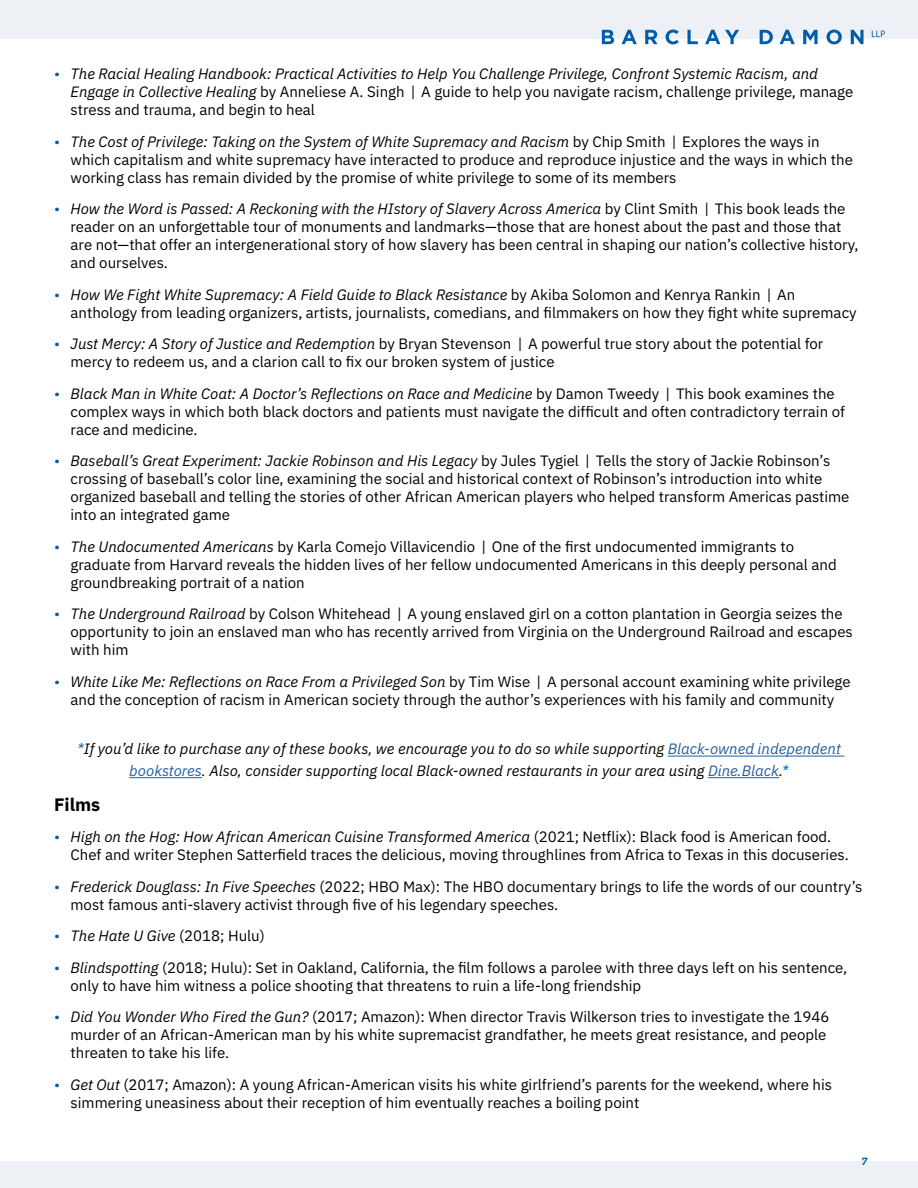
<style>
.page{position:relative;width:918px;height:1188px;background:#fff}
.page>*{position:absolute;margin:0;border:0;box-sizing:border-box;transform-origin:0 0}
.t1{font:700 18px "IBM Plex Sans";color:#000}
.t2{font:15px/18px "IBM Plex Sans";color:#000}
.t3{font:italic 15px/18px "IBM Plex Sans";color:#000}
.t4{font:italic 700 10.5px "IBM Plex Sans";color:#005daa}
.s1{font-style:normal;color:#005daa}
.s2{font-style:normal}
.s3{color:#005daa}
.s4{font-style:italic}
.s5{color:#215e9e}
</style>
<div class="page">
<div style="left:0;top:1162px;width:918px;height:26px;background:#edf0f5"></div>
<div style="left:0;top:0;width:918px;height:38px;background:#edf0f5"></div>
<svg style="left:872px;top:31px;width:13px;height:6px"></svg>
<svg style="left:602px;top:30px;width:12px;height:14px"></svg>
<svg style="left:622px;top:30px;width:15px;height:14px"></svg>
<svg style="left:645px;top:30px;width:13px;height:14px"></svg>
<svg style="left:666px;top:30px;width:13px;height:14px"></svg>
<svg style="left:687px;top:30px;width:11px;height:14px"></svg>
<svg style="left:705px;top:30px;width:34px;height:14px"></svg>
<svg style="left:760px;top:30px;width:13px;height:14px"></svg>
<svg style="left:780px;top:30px;width:15px;height:14px"></svg>
<svg style="left:803px;top:30px;width:15px;height:14px"></svg>
<svg style="left:827px;top:30px;width:15px;height:14px"></svg>
<svg style="left:851px;top:30px;width:13px;height:14px"></svg>
<hr style="left:668px;top:756px;width:176px;height:1px;background:#215e9e">
<hr style="left:129px;top:777px;width:73px;height:1px;background:#215e9e">
<hr style="left:708px;top:777px;width:71px;height:1px;background:#215e9e">
<p class="t3" style="left:71px;top:64px;width:784px;text-indent:-17px"><span class="s1">•</span> The Racial Healing Handbook: Practical Activities to Help You Challenge Privilege, Confront Systemic Racism, and<br>Engage in Collective Healing <span class="s2">by Anneliese A. Singh | A guide to help you navigate racism, challenge privilege, manage stress and trauma, and begin to heal</span></p>
<p class="t2" style="left:71px;top:131px;width:784px;text-indent:-17px"><span class="s3">•</span> <span class="s4">The Cost of Privilege: Taking on the System of White Supremacy and Racism</span> by Chip Smith | Explores the ways in which capitalism and white supremacy have interacted to produce and reproduce injustice and the ways in which the working class has remain divided by the promise of white privilege to some of its members</p>
<p class="t2" style="left:71px;top:199px;width:789px;text-indent:-17px"><span class="s3">•</span> <span class="s4">How the Word is Passed: A Reckoning with the HIstory of Slavery Across America</span> by Clint Smith | This book leads the reader on an unforgettable tour of monuments and landmarks—those that are honest about the past and those that are not—that offer an intergenerational story of how slavery has been central in shaping our nation’s collective history, and ourselves.</p>
<p class="t2" style="left:71px;top:284px;width:788px;text-indent:-17px"><span class="s3">•</span> <span class="s4">How We Fight White Supremacy: A Field Guide to Black Resistance</span> by Akiba Solomon and Kenrya Rankin | An anthology from leading organizers, artists, journalists, comedians, and filmmakers on how they fight white supremacy</p>
<p class="t2" style="left:71px;top:334px;width:754px;text-indent:-17px"><span class="s3">•</span> <span class="s4">Just Mercy: A Story of Justice and Redemption</span> by Bryan Stevenson | A powerful true story about the potential for mercy to redeem us, and a clarion call to fix our broken system of justice</p>
<p class="t2" style="left:71px;top:383px;width:776px;text-indent:-17px"><span class="s3">•</span> <span class="s4">Black Man in White Coat: A Doctor’s Reflections on Race and Medicine</span> by Damon Tweedy | This book examines the complex ways in which both black doctors and patients must navigate the difficult and often contradictory terrain of race and medicine.</p>
<p class="t2" style="left:71px;top:451px;width:781px;text-indent:-17px"><span class="s3">•</span> <span class="s4">Baseball’s Great Experiment: Jackie Robinson and His Legacy</span> by Jules Tygiel | Tells the story of Jackie Robinson’s crossing of baseball’s color line, examining the social and historical context of Robinson’s introduction into white organized baseball and telling the stories of other African American players who helped transform Americas pastime into an integrated game</p>
<p class="t2" style="left:71px;top:536px;width:768px;text-indent:-17px"><span class="s3">•</span> <span class="s4">The Undocumented Americans</span> by Karla Comejo Villavicendio | One of the first undocumented immigrants to graduate from Harvard reveals the hidden lives of her fellow undocumented Americans in this deeply personal and groundbreaking portrait of a nation</p>
<p class="t2" style="left:71px;top:604px;width:784px;text-indent:-17px"><span class="s3">•</span> <span class="s4">The Underground Railroad</span> by Colson Whitehead | A young enslaved girl on a cotton plantation in Georgia seizes the opportunity to join an enslaved man who has recently arrived from Virginia on the Underground Railroad and escapes with him</p>
<p class="t2" style="left:54px;top:671px;width:798px;text-align:center"><span class="s3">•</span> <span class="s4">White Like Me: Reflections on Race From a Privileged Son</span> by Tim Wise | A personal account examining white privilege and the conception of racism in American society through the author’s experiences with his family and community</p>
<p class="t3" style="left:77px;top:737px;width:765px;line-height:21.6px;text-align:center"><span class="s3">*</span>If you’d like to purchase any of these books, we encourage you to do so while supporting <span class="s5">Black-owned independent bookstores</span>. Also, consider supporting local Black-owned restaurants in your area using <span class="s5">Dine.Black</span>.<span class="s3">*</span></p>
<p class="t1" style="left:54px;top:790px;width:48px">Films</p>
<p class="t2" style="left:71px;top:827px;width:780px;text-indent:-17px"><span class="s3">•</span> <span class="s4">High on the Hog: How African American Cuisine Transformed America</span> (2021; Netflix): Black food is American food.<br>Chef and writer Stephen Satterfield traces the delicious, moving throughlines from Africa to Texas in this docuseries.</p>
<p class="t2" style="left:71px;top:876px;width:794px;text-indent:-17px"><span class="s3">•</span> <span class="s4">Frederick Douglass: In Five Speeches</span> (2022; HBO Max): The HBO documentary brings to life the words of our country’s most famous anti-slavery activist through five of his legendary speeches.</p>
<p class="t3" style="left:54px;top:926px;width:212px"><span class="s1">•</span> The Hate U Give <span class="s2">(2018; Hulu)</span></p>
<p class="t2" style="left:71px;top:957px;width:778px;text-indent:-17px"><span class="s3">•</span> <span class="s4">Blindspotting</span> (2018; Hulu): Set in Oakland, California, the film follows a parolee with three days left on his sentence, only to have him witness a police shooting that threatens to ruin a life-long friendship</p>
<p class="t2" style="left:71px;top:1007px;width:760px;text-indent:-17px"><span class="s3">•</span> <span class="s4">Did You Wonder Who Fired the Gun?</span> (2017; Amazon): When director Travis Wilkerson tries to investigate the 1946 murder of an African-American man by his white supremacist grandfather, he meets great resistance, and people threaten to take his life.</p>
<p class="t2" style="left:71px;top:1074px;width:763px;text-indent:-17px"><span class="s3">•</span> <span class="s4">Get Out</span> (2017; Amazon): A young African-American visits his white girlfriend’s parents for the weekend, where his simmering uneasiness about their reception of him eventually reaches a boiling point</p>
<p class="t4" style="left:861px;top:1153px;width:8px">7</p>
</div>
